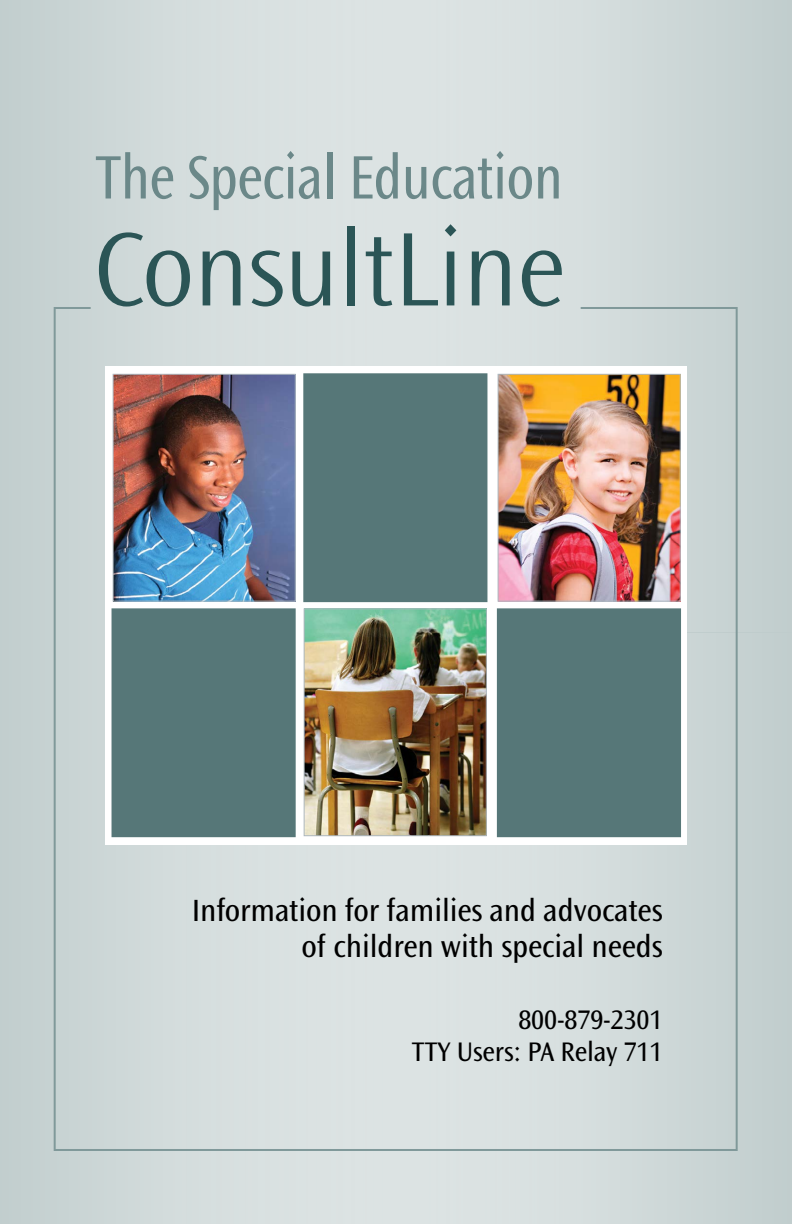
<style>
.page{position:relative;width:792px;height:1224px;background:#fff}
.page>*{position:absolute;margin:0;border:0;box-sizing:border-box;transform-origin:0 0}
.t1{font:300 109.2px "Ocean Sans Std";letter-spacing:-.01em;color:#2b5556;scale:.96 1}
.t2{font:63.8px "Ocean Sans Std";letter-spacing:-.01em;color:#6b8889;scale:.85 1}
.t3{font:32px "Ocean Sans Std";letter-spacing:-.005em;color:#000;scale:.95 1}
.t4{font:28px "Ocean Sans Std";letter-spacing:-.005em;color:#000;scale:.95 1}
</style>
<div class="page">
<div style="left:0;top:658px;width:577px;height:566px;background:#bfcccc"></div>
<div style="left:0;top:0;width:577px;height:663px;background:#c8d3d3"></div>
<div style="left:186px;top:632px;width:606px;height:592px;background:linear-gradient(to right,#dfe6e6,#cad5d5)"></div>
<div style="left:186px;top:0;width:606px;height:633px;background:linear-gradient(to right,#dfe6e6,#cad5d5)"></div>
<img style="left:53px;top:306px;width:686px;height:846px">
<p class="t2" style="left:95px;top:142px;width:552px">The Special Education</p>
<p class="t1" style="left:94px;top:209px;width:492px">ConsultLine</p>
<p class="t3" style="left:192px;top:893px;width:497px">Information for families and advocates</p>
<p class="t3" style="left:301px;top:929px;width:382px">of children with special needs</p>
<p class="t4" style="left:518px;top:1004px;width:153px">800-879-2301</p>
<p class="t4" style="left:412px;top:1036px;width:265px">TTY Users: PA Relay 711</p>
</div>
